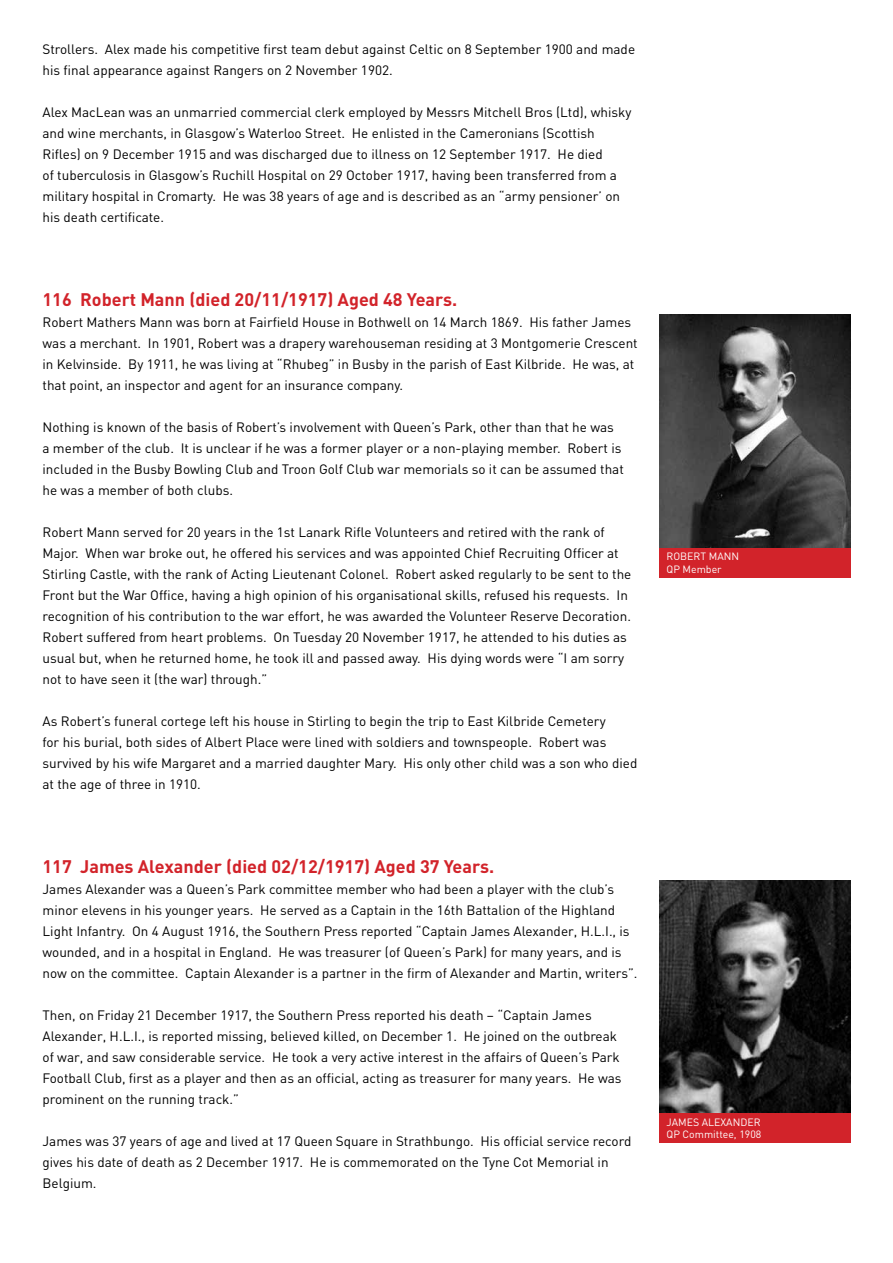
<style>
.page{position:relative;width:893px;height:1263px;background:#fff}
.page>*{position:absolute;margin:0;border:0;box-sizing:border-box;transform-origin:0 0}
.t1{font:700 18px "DIN";color:#d2232a}
.t2{font:13.5px/21px "DIN";color:#000}
.t3{font:10.5px/12.6px "DIN";color:#fff}
</style>
<div class="page">
<img style="left:659px;top:880px;width:191px;height:234px">
<img style="left:659px;top:315px;width:191px;height:233px">
<div style="left:659px;top:1114px;width:191px;height:29px;background:#d2232a"></div>
<div style="left:659px;top:548px;width:191px;height:29px;background:#d2232a"></div>
<p class="t2" style="left:43px;top:38px;width:594px">Strollers. Alex made his competitive first team debut against Celtic on 8 September 1900 and made his final appearance against Rangers on 2 November 1902.</p>
<p class="t2" style="left:43px;top:101px;width:590px">Alex MacLean was an unmarried commercial clerk employed by Messrs Mitchell Bros (Ltd), whisky and wine merchants, in Glasgow’s Waterloo Street. He enlisted in the Cameronians (Scottish Rifles) on 9 December 1915 and was discharged due to illness on 12 September 1917. He died<br>of tuberculosis in Glasgow’s Ruchill Hospital on 29 October 1917, having been transferred from a military hospital in Cromarty. He was 38 years of age and is described as an “army pensioner’ on his death certificate.</p>
<h1 class="t1" style="left:43px;top:287px;width:416px">116 Robert Mann (died 20/11/1917) Aged 48 Years.</h1>
<p class="t2" style="left:43px;top:311px;width:597px">Robert Mathers Mann was born at Fairfield House in Bothwell on 14 March 1869. His father James was a merchant. In 1901, Robert was a drapery warehouseman residing at 3 Montgomerie Crescent in Kelvinside. By 1911, he was living at “Rhubeg” in Busby in the parish of East Kilbride. He was, at that point, an inspector and agent for an insurance company.</p>
<p class="t2" style="left:43px;top:416px;width:583px">Nothing is known of the basis of Robert’s involvement with Queen’s Park, other than that he was a member of the club. It is unclear if he was a former player or a non-playing member. Robert is included in the Busby Bowling Club and Troon Golf Club war memorials so it can be assumed that he was a member of both clubs.</p>
<p class="t2" style="left:43px;top:521px;width:590px">Robert Mann served for 20 years in the 1st Lanark Rifle Volunteers and retired with the rank of Major. When war broke out, he offered his services and was appointed Chief Recruiting Officer at Stirling Castle, with the rank of Acting Lieutenant Colonel. Robert asked regularly to be sent to the Front but the War Office, having a high opinion of his organisational skills, refused his requests. In recognition of his contribution to the war effort, he was awarded the Volunteer Reserve Decoration.<br>Robert suffered from heart problems. On Tuesday 20 November 1917, he attended to his duties as usual but, when he returned home, he took ill and passed away. His dying words were “I am sorry not to have seen it (the war) through.”</p>
<p class="t2" style="left:43px;top:710px;width:596px">As Robert’s funeral cortege left his house in Stirling to begin the trip to East Kilbride Cemetery<br>for his burial, both sides of Albert Place were lined with soldiers and townspeople. Robert was survived by his wife Margaret and a married daughter Mary. His only other child was a son who died at the age of three in 1910.</p>
<h1 class="t1" style="left:43px;top:854px;width:453px">117 James Alexander (died 02/12/1917) Aged 37 Years.</h1>
<p class="t2" style="left:43px;top:878px;width:597px">James Alexander was a Queen’s Park committee member who had been a player with the club’s minor elevens in his younger years. He served as a Captain in the 16th Battalion of the Highland Light Infantry. On 4 August 1916, the Southern Press reported “Captain James Alexander, H.L.I., is wounded, and in a hospital in England. He was treasurer (of Queen’s Park) for many years, and is now on the committee. Captain Alexander is a partner in the firm of Alexander and Martin, writers”.</p>
<p class="t2" style="left:43px;top:1004px;width:581px">Then, on Friday 21 December 1917, the Southern Press reported his death – “Captain James Alexander, H.L.I., is reported missing, believed killed, on December 1. He joined on the outbreak of war, and saw considerable service. He took a very active interest in the affairs of Queen’s Park Football Club, first as a player and then as an official, acting as treasurer for many years. He was prominent on the running track.”</p>
<p class="t2" style="left:43px;top:1130px;width:590px">James was 37 years of age and lived at 17 Queen Square in Strathbungo. His official service record gives his date of death as 2 December 1917. He is commemorated on the Tyne Cot Memorial in<br>Belgium.</p>
<p class="t3" style="left:666px;top:550px;width:74px">ROBERT MANN<br>QP Member</p>
<p class="t3" style="left:666px;top:1115px;width:96px">JAMES ALEXANDER<br>QP Committee, 1908</p>
</div>
